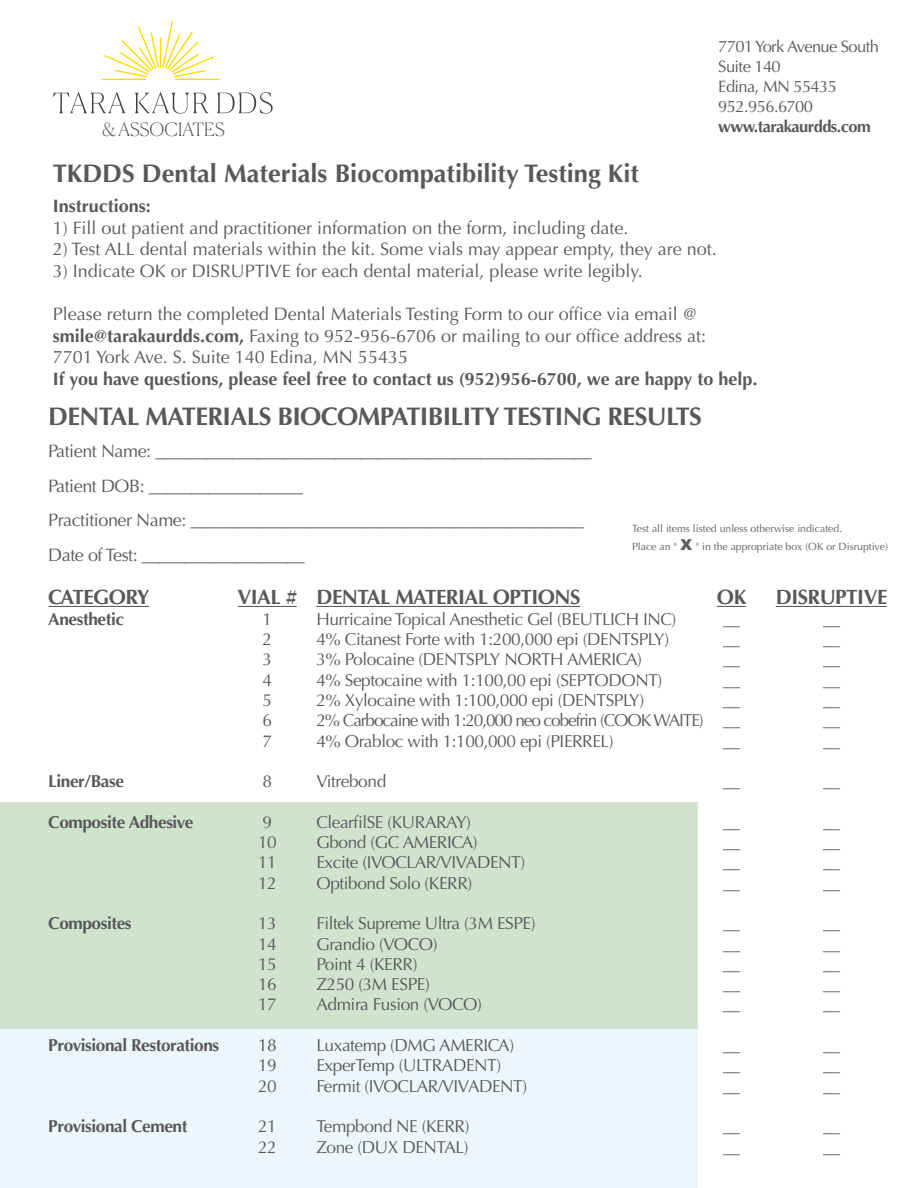
<style>
.page{position:relative;width:918px;height:1188px;background:#fff}
.page>*{position:absolute;margin:0;border:0;box-sizing:border-box;transform-origin:0 0}
.t1{font:700 25.5px "Optima";color:#57585a}
.t2{font:700 25.5px "Optima";letter-spacing:-.025em;color:#57585a}
.t3{font:700 20.7px "Optima";letter-spacing:-.025em;color:#57585a}
.t4{font:100 18.3px "Canela";color:#444344}
.t5{font:18px/21.6px "Optima";color:#57585a}
.t6{font:18px/34.5px "Optima";letter-spacing:-.025em;color:#57585a}
.t7{font:700 18px "Optima";color:#57585a}
.t8{font:17.25px/20.2px "Optima";letter-spacing:-.025em;color:#57585a;text-align:justify}
.t9{font:700 17.25px "Optima";letter-spacing:-.025em;color:#57585a}
.t10{font:16.5px/19.8px "Optima";letter-spacing:-.035em;color:#57585a}
.t11{font:700 16.5px "Optima";letter-spacing:-.035em;color:#57585a}
.t12{font:10.5px/18px "Optima";color:#5c5c5f}
.s1{font-weight:700}
.s2{font-family:"Arial";font-weight:900;font-size:15px}
</style>
<div class="page">
<div style="left:0;top:802px;width:697px;height:227px;background:#d1e2cf"></div>
<div style="left:0;top:1029px;width:697px;height:159px;background:#ecf7fb"></div>
<hr style="left:316px;top:606px;width:264px;height:1px;background:#57585a">
<hr style="left:48px;top:606px;width:101px;height:1px;background:#57585a">
<hr style="left:238px;top:606px;width:59px;height:1px;background:#57585a">
<svg style="left:717px;top:606px;width:29px;height:1px"></svg>
<hr style="left:776px;top:606px;width:111px;height:1px;background:#57585a">
<svg style="left:53px;top:92px;width:72px;height:21px"></svg>
<svg style="left:135px;top:92px;width:74px;height:22px"></svg>
<svg style="left:217px;top:92px;width:56px;height:22px"></svg>
<hr style="left:175px;top:79px;width:45px;height:1px;background:#ffdb00">
<hr style="left:101px;top:79px;width:45px;height:1px;background:#ffdb00">
<svg style="left:104px;top:21px;width:110px;height:56px"></svg>
<p class="t10" style="left:718px;top:37px;width:162px">7701 York Avenue South<br>Suite 140<br>Edina, MN 55435<br>952.956.6700</p>
<p class="t4" style="left:102px;top:115px;width:124px">&amp; ASSOCIATES</p>
<p class="t11" style="left:718px;top:116px;width:154px">www.tarakaurdds.com</p>
<h1 class="t1" style="left:53px;top:158px;width:588px">TKDDS Dental Materials Biocompatibility Testing Kit</h1>
<p class="t7" style="left:53px;top:196px;width:100px">Instructions:</p>
<p class="t5" style="left:53px;top:217px;width:577px">1) Fill out patient and practitioner information on the form, including date.</p>
<p class="t5" style="left:53px;top:239px;width:666px">2) Test ALL dental materials within the kit. Some vials may appear empty, they are not.</p>
<p class="t5" style="left:53px;top:260px;width:592px">3) Indicate OK or DISRUPTIVE for each dental material, please write legibly.</p>
<p class="t5" style="left:53px;top:303px;width:655px">Please return the completed Dental Materials Testing Form to our office via email @ <span class="s1">smile@tarakaurdds.com,</span> Faxing to 952-956-6706 or mailing to our office address at:<br>7701 York Ave. S. Suite 140 Edina, MN 55435</p>
<p class="t7" style="left:53px;top:368px;width:706px">If you have questions, please feel free to contact us (952)956-6700, we are happy to help.</p>
<h1 class="t2" style="left:48px;top:402px;width:655px">DENTAL MATERIALS BIOCOMPATIBILITY TESTING RESULTS</h1>
<p class="t6" style="left:48px;top:434px;width:545px">Patient Name: ___________________________________________________ Patient DOB: __________________<br>Practitioner Name: ______________________________________________ Date of Test: ___________________</p>
<p class="t12" style="left:632px;top:520px;width:257px">Test all items listed unless otherwise indicated.<br>Place an " <span class="s2">X</span> " in the appropriate box (OK or Disruptive)</p>
<p class="t3" style="left:48px;top:585px;width:103px">CATEGORY</p>
<p class="t9" style="left:48px;top:609px;width:77px">Anesthetic</p>
<p class="t9" style="left:48px;top:771px;width:77px">Liner/Base</p>
<p class="t9" style="left:48px;top:812px;width:147px">Composite Adhesive</p>
<p class="t9" style="left:48px;top:913px;width:85px">Composites</p>
<p class="t9" style="left:48px;top:1035px;width:173px">Provisional Restorations</p>
<p class="t9" style="left:48px;top:1117px;width:141px">Provisional Cement</p>
<p class="t3" style="left:238px;top:585px;width:61px">VIAL #</p>
<p class="t8" style="left:263px;top:609px;width:11px">1<br>2<br>3<br>4<br>5<br>6<br>7</p>
<p class="t8" style="left:263px;top:771px;width:11px">8</p>
<p class="t8" style="left:258px;top:812px;width:20px;text-align:left">9<br>10<br>11<br>12</p>
<p class="t8" style="left:258px;top:914px;width:20px">13<br>14<br>15<br>16<br>17</p>
<p class="t8" style="left:258px;top:1035px;width:20px">18<br>19<br>20</p>
<p class="t8" style="left:258px;top:1117px;width:20px">21<br>22</p>
<p class="t3" style="left:316px;top:585px;width:266px">DENTAL MATERIAL OPTIONS</p>
<p class="t8" style="left:316px;top:609px;width:389px;text-align:left">Hurricaine Topical Anesthetic Gel (BEUTLICH INC)<br>4% Citanest Forte with 1:200,000 epi (DENTSPLY)<br>3% Polocaine (DENTSPLY NORTH AMERICA)<br>4% Septocaine with 1:100,00 epi (SEPTODONT)<br>2% Xylocaine with 1:100,000 epi (DENTSPLY)<br>2% Carbocaine with 1:20,000 neo cobefrin (COOK WAITE)<br>4% Orabloc with 1:100,000 epi (PIERREL)</p>
<p class="t8" style="left:316px;top:771px;width:71px">Vitrebond</p>
<p class="t8" style="left:316px;top:812px;width:210px;text-align:left">ClearfilSE (KURARAY)<br>Gbond (GC AMERICA)<br>Excite (IVOCLAR/VIVADENT)<br>Optibond Solo (KERR)</p>
<p class="t8" style="left:316px;top:914px;width:221px;text-align:left">Filtek Supreme Ultra (3M ESPE)<br>Grandio (VOCO)<br>Point 4 (KERR)<br>Z250 (3M ESPE)<br>Admira Fusion (VOCO)</p>
<p class="t8" style="left:316px;top:1035px;width:212px;text-align:left">Luxatemp (DMG AMERICA)<br>ExperTemp (ULTRADENT)<br>Fermit (IVOCLAR/VIVADENT)</p>
<p class="t8" style="left:316px;top:1117px;width:155px">Tempbond NE (KERR)<br>Zone (DUX DENTAL)</p>
<p class="t3" style="left:717px;top:585px;width:31px">OK</p>
<p class="t8" style="left:723px;top:609px;width:18px">__ __ __ __ __ __ __</p>
<p class="t8" style="left:723px;top:771px;width:18px">__</p>
<p class="t8" style="left:723px;top:812px;width:18px">__ __ __ __</p>
<p class="t8" style="left:723px;top:914px;width:18px">__ __ __ __ __</p>
<p class="t8" style="left:723px;top:1035px;width:18px">__ __ __</p>
<p class="t8" style="left:723px;top:1117px;width:18px">__ __</p>
<p class="t3" style="left:776px;top:585px;width:113px">DISRUPTIVE</p>
<p class="t8" style="left:823px;top:609px;width:18px">__ __ __ __ __ __ __</p>
<p class="t8" style="left:823px;top:771px;width:18px">__</p>
<p class="t8" style="left:823px;top:812px;width:18px">__ __ __ __</p>
<p class="t8" style="left:823px;top:914px;width:18px">__ __ __ __ __</p>
<p class="t8" style="left:823px;top:1035px;width:18px">__ __ __</p>
<p class="t8" style="left:823px;top:1117px;width:18px">__ __</p>
</div>
